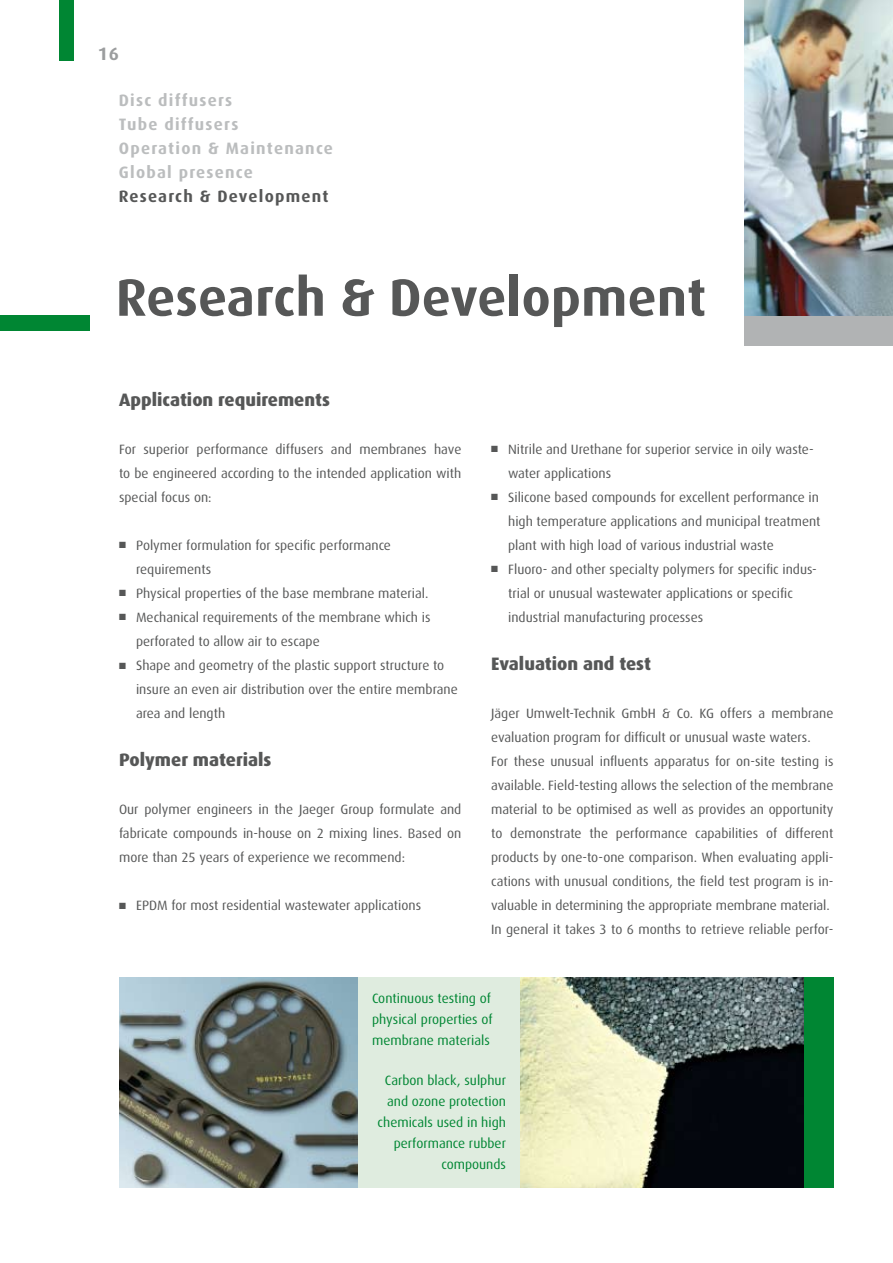
<style>
.page{position:relative;width:893px;height:1263px;background:#fff}
.page>*{position:absolute;margin:0;border:0;box-sizing:border-box;transform-origin:0 0}
.t1{font:700 52.5px "Dax Pro";letter-spacing:.005em;color:#565757}
.t2{font:800 18px "Dax Pro";color:#565757}
.t3{font:700 18px "Dax Pro";color:#9b9d9e}
.t4{font:700 16.5px/24px "Dax Pro";letter-spacing:.075em;color:#bbbdbe}
.t5{font:700 16.5px "Dax Pro";letter-spacing:.075em;color:#565757}
.t6{font:13.5px/24px "Dax Pro";color:#565757}
.t7{font:13.5px/21px "Dax Pro";color:#008633}
</style>
<div class="page">
<div style="left:0;top:316px;width:89px;height:15px;background:#008633"></div>
<div style="left:60px;top:0;width:14px;height:60px;background:#008633"></div>
<div style="left:327px;top:977px;width:506px;height:211px;background:#dfecdf"></div>
<div style="left:744px;top:316px;width:149px;height:30px;background:#b1b3b4"></div>
<img style="left:744px;top:0;width:149px;height:316px">
<img style="left:119px;top:977px;width:238px;height:211px">
<img style="left:521px;top:977px;width:283px;height:211px">
<div style="left:804px;top:977px;width:29px;height:211px;background:#008633"></div>
<h2 class="t3" style="left:98px;top:42px;width:23px">16</h2>
<p class="t4" style="left:119px;top:87px;width:216px">Disc diffusers<br>Tube diffusers<br>Operation &amp; Maintenance<br>Global presence</p>
<p class="t5" style="left:119px;top:185px;width:211px">Research &amp; Development</p>
<h1 class="t1" style="left:116px;top:264px;width:592px">Research &amp; Development</h1>
<h2 class="t2" style="left:119px;top:388px;width:212px">Application requirements</h2>
<p class="t6" style="left:119px;top:437px;width:344px;text-align:justify">For superior performance diffusers and membranes have to be engineered according to the intended application with special focus on:</p>
<p class="t6" style="left:136px;top:533px;width:256px;text-indent:-17px">■ Polymer formulation for specific performance requirements</p>
<p class="t6" style="left:119px;top:581px;width:311px">■ Physical properties of the base membrane material.</p>
<p class="t6" style="left:136px;top:605px;width:296px;text-indent:-17px">■ Mechanical requirements of the membrane which is perforated to allow air to escape</p>
<p class="t6" style="left:136px;top:653px;width:323px;text-indent:-17px">■ Shape and geometry of the plastic support structure to insure an even air distribution over the entire membrane area and length</p>
<h2 class="t2" style="left:119px;top:748px;width:154px">Polymer materials</h2>
<p class="t6" style="left:119px;top:797px;width:344px;text-align:justify">Our polymer engineers in the Jaeger Group formulate and fabricate compounds in-house on 2 mixing lines. Based on more than 25 years of experience we recommend:</p>
<p class="t6" style="left:119px;top:893px;width:304px">■ EPDM for most residential wastewater applications</p>
<p class="t6" style="left:508px;top:437px;width:306px;text-indent:-17px">■ Nitrile and Urethane for superior service in oily waste&shy;water applications</p>
<p class="t6" style="left:508px;top:485px;width:314px;text-align:justify;text-indent:-17px">■ Silicone based compounds for excellent performance in high temperature applications and municipal treatment plant with high load of various industrial waste</p>
<p class="t6" style="left:508px;top:557px;width:309px;text-indent:-17px">■ Fluoro- and other specialty polymers for specific indus&shy;trial or unusual wastewater applications or specific industrial manufacturing processes</p>
<h2 class="t2" style="left:491px;top:652px;width:161px">Evaluation and test</h2>
<p class="t6" style="left:491px;top:701px;width:344px">Jäger Umwelt-Technik GmbH &amp; Co. KG offers a membrane evaluation program for difficult or unusual waste waters.<br>For these unusual influents apparatus for on-site testing is available. Field-testing allows the selection of the membrane material to be optimised as well as provides an opportunity to demonstrate the performance capabilities of different products by one-to-one comparison. When evaluating appli&shy;cations with unusual conditions, the field test program is in&shy;valuable in determining the appropriate membrane material.<br>In general it takes 3 to 6 months to retrieve reliable perfor-</p>
<p class="t7" style="left:372px;top:987px;width:122px">Continuous testing of physical properties of membrane materials</p>
<p class="t7" style="left:378px;top:1069px;width:130px;text-align:right">Carbon black, sulphur and ozone protection chemicals used in high performance rubber compounds</p>
</div>
